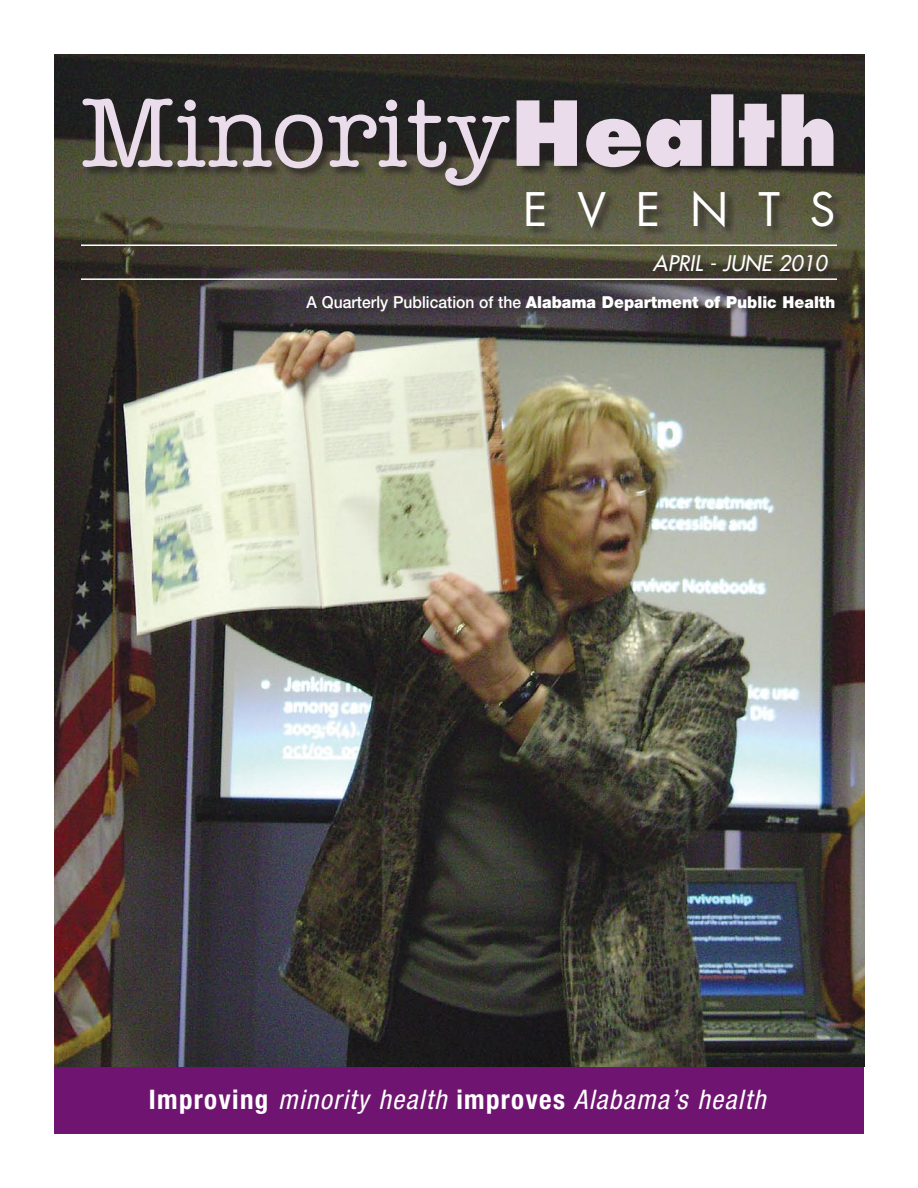
<style>
.page{position:relative;width:918px;height:1188px;background:#fff}
.page>*{position:absolute;margin:0;border:0;box-sizing:border-box;transform-origin:0 0}
.t1{font:45px "Futura";letter-spacing:.65em;color:#fff}
.t2{font:italic condensed 27px "Helvetica Neue";letter-spacing:.05em;color:#fff}
.t3{font:italic 21px "Futura";color:#fff}
.t4{font:900 16.5px "Helvetica Neue";color:#fff;scale:.95 1}
.s1{font-weight:500}
.s2{font-weight:700;font-style:normal}
</style>
<div class="page">
<div style="left:54px;top:54px;width:810px;height:1080px;background:#701471"></div>
<img style="left:54px;top:54px;width:810px;height:1012px">
<div style="left:306px;top:295px;width:536px;height:24px;background:#231f20;opacity:.55"></div>
<div style="left:525px;top:190px;width:320px;height:49px;background:#231f20;opacity:.75"></div>
<div style="left:653px;top:253px;width:183px;height:25px;background:#231f20;opacity:.55"></div>
<hr style="left:81px;top:278px;width:756px;height:2px;background:#fff">
<hr style="left:81px;top:244px;width:756px;height:2px;background:#fff">
<div style="left:81px;top:93px;width:765px;height:105px;background:#231f20;opacity:.75"></div>
<svg style="left:82px;top:94px;width:751px;height:92px;background:#6f6a69"></svg>
<h1 class="t1" style="left:523px;top:178px;width:314px">EVENTS</h1>
<p class="t3" style="left:653px;top:249px;width:176px">APRIL - JUNE 2010</p>
<p class="t4" style="left:307px;top:293px;width:558px"><span class="s1">A Quarterly Publication of the</span> Alabama Department of Public Health</p>
<h2 class="t2" style="left:149px;top:1084px;width:618px"><span class="s2">Improving</span> minority health <span class="s2">improves</span> Alabama’s health</h2>
</div>
